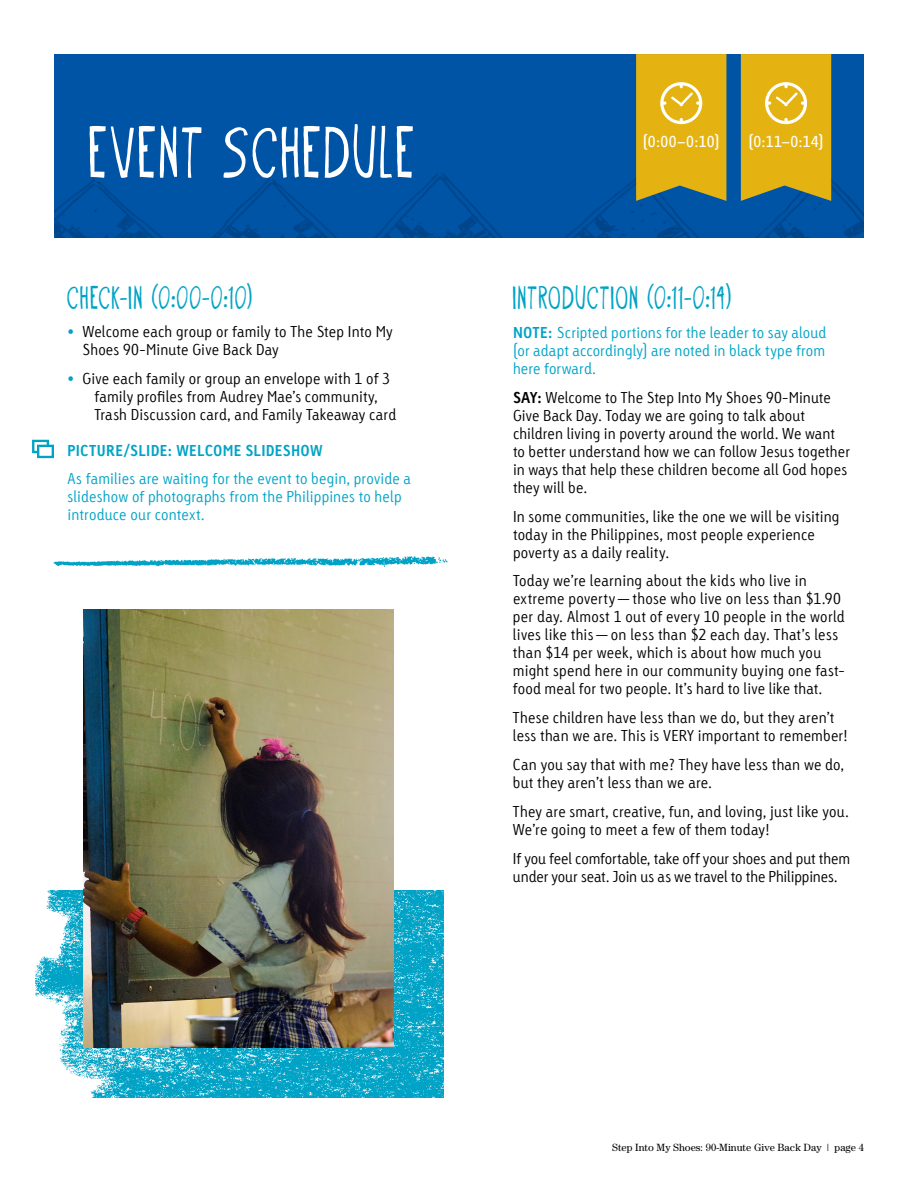
<style>
.page{position:relative;width:918px;height:1188px;background:#fff}
.page>*{position:absolute;margin:0;border:0;box-sizing:border-box;transform-origin:0 0}
.t1{font:80.7px "Oyster";letter-spacing:.025em;color:#fff}
.t2{font:36px "Oyster";letter-spacing:.025em;color:#00a3c6}
.t3{font:300 15px/18px "Tetria LT Com";letter-spacing:.01em;color:#000}
.t4{font:300 15px/18px "Tetria LT Com";letter-spacing:.01em;color:#00a3c6}
.t5{font:300 15px/18px "Tetria LT Com";letter-spacing:-.01em;color:#000}
.t6{font:700 15px "Tetria LT Com";letter-spacing:.015em;color:#00a3c6}
.t7{font:15px "Linotype Tetria Regular Tab";letter-spacing:.025em;color:#fff}
.t8{font:10.5px "Century Std";color:#000}
.s1{color:#00a3c6}
.s2{font-weight:700}
</style>
<div class="page">
<div style="left:54px;top:54px;width:810px;height:183px;background:#0054a6"></div>
<img style="left:54px;top:157px;width:810px;height:80px">
<svg style="left:636px;top:54px;width:90px;height:147px;background:#d8b022"></svg>
<svg style="left:741px;top:54px;width:90px;height:147px;background:#d9b021"></svg>
<img style="left:53px;top:556px;width:395px;height:11px">
<img style="left:35px;top:890px;width:409px;height:207px">
<img style="left:83px;top:609px;width:310px;height:438px">
<div style="left:32px;top:440px;width:17px;height:13px;border:2px solid #00a3c6"></div>
<div style="left:37px;top:445px;width:17px;height:13px;background:#fff;border:2px solid #00a3c6"></div>
<h1 class="t1" style="left:90px;top:107px;width:328px">EVENT SCHEDULE</h1>
<h2 class="t2" style="left:68px;top:277px;width:187px">CHECK-IN (0:00-0:10)</h2>
<p class="t3" style="left:82px;top:323px;width:312px;text-indent:-15px"><span class="s1">•</span> Welcome each group or family to The Step Into My<br>Shoes 90-Minute Give Back Day</p>
<p class="t3" style="left:95px;top:370px;width:303px;text-indent:-27px"><span class="s1">•</span> Give each family or group an envelope with 1 of 3 family profiles from Audrey Mae’s community,<br>Trash Discussion card, and Family Takeaway card</p>
<p class="t6" style="left:68px;top:440px;width:257px">PICTURE/SLIDE: WELCOME SLIDESHOW</p>
<p class="t4" style="left:68px;top:470px;width:345px">As families are waiting for the event to begin, provide a slideshow of photographs from the Philippines to help introduce our context.</p>
<p class="t7" style="left:643px;top:133px;width:78px">(0:00–0:10)</p>
<p class="t7" style="left:748px;top:133px;width:77px">(0:11–0:14)</p>
<h2 class="t2" style="left:513px;top:278px;width:220px">INTRODUCTION (0:11-0:14)</h2>
<p class="t4" style="left:513px;top:324px;width:315px;text-align:justify"><span class="s2">NOTE:</span> Scripted portions for the leader to say aloud (or adapt accordingly) are noted in black type from here forward.</p>
<p class="t3" style="left:513px;top:388px;width:339px"><span class="s2">SAY:</span> Welcome to The Step Into My Shoes 90-Minute Give Back Day. Today we are going to talk about children living in poverty around the world. We want to better understand how we can follow Jesus together in ways that help these children become all God hopes they will be.</p>
<p class="t3" style="left:513px;top:507px;width:328px">In some communities, like the one we will be visiting today in the Philippines, most people experience poverty as a daily reality.</p>
<p class="t3" style="left:513px;top:572px;width:333px">Today we’re learning about the kids who live in extreme poverty—those who live on less than $1.90 per day. Almost 1 out of every 10 people in the world lives like this—on less than $2 each day. That’s less than $14 per week, which is about how much you might spend here in our community buying one fast&shy;food meal for two people. It’s hard to live like that.</p>
<p class="t3" style="left:513px;top:709px;width:337px">These children have less than we do, but they aren’t less than we are. This is VERY important to remember!</p>
<p class="t3" style="left:513px;top:756px;width:333px">Can you say that with me? They have less than we do, but they aren’t less than we are.</p>
<p class="t3" style="left:513px;top:802px;width:338px">They are smart, creative, fun, and loving, just like you.<br>We’re going to meet a few of them today!</p>
<p class="t5" style="left:513px;top:849px;width:339px">If you feel comfortable, take off your shoes and put them under your seat. Join us as we travel to the Philippines.</p>
<p class="t8" style="left:612px;top:1142px;width:253px">Step Into My Shoes: 90-Minute Give Back Day | page 4</p>
</div>
